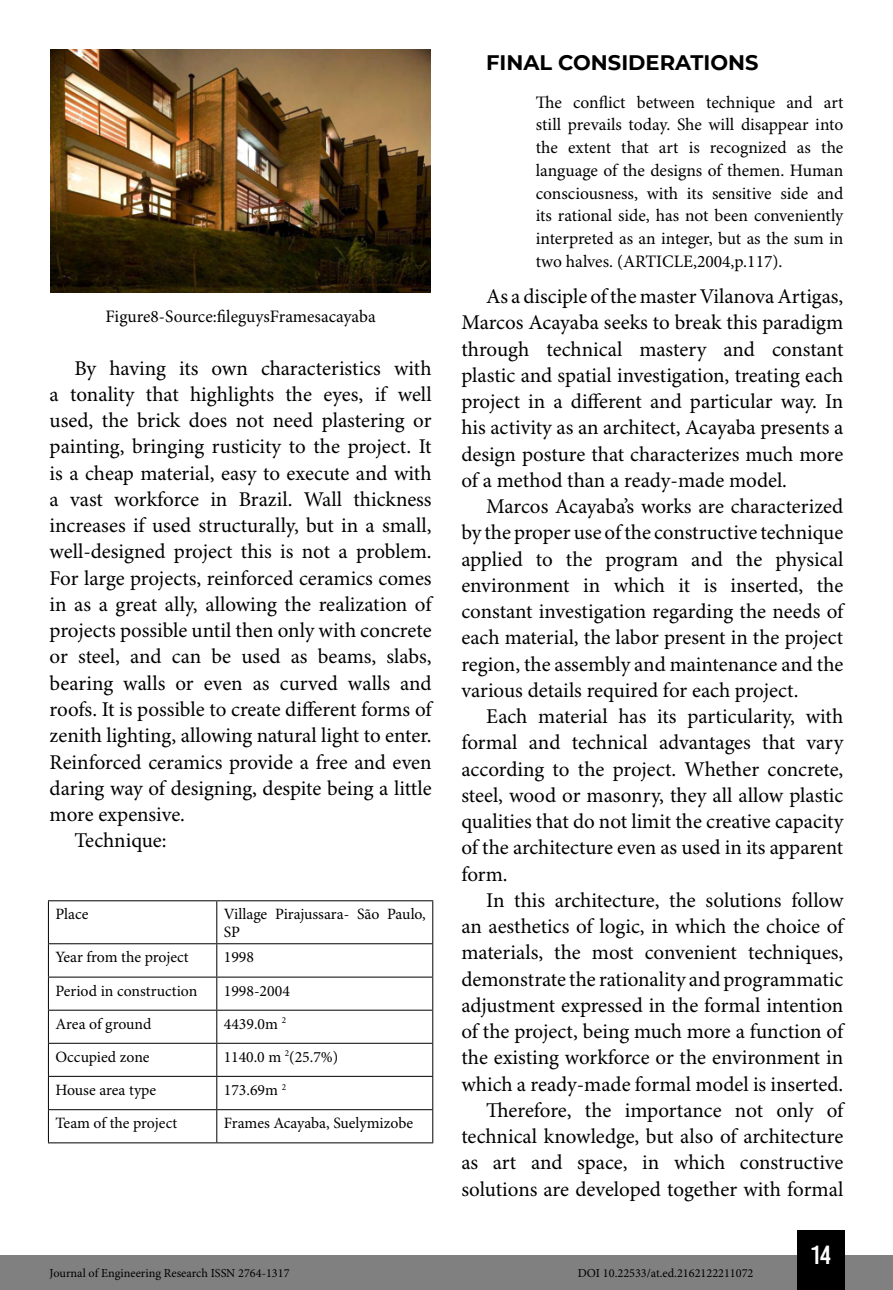
<style>
.page{position:relative;width:893px;height:1290px;background:#fff}
.page>*{position:absolute;margin:0;border:0;box-sizing:border-box;transform-origin:0 0}
.t1{font:26.25px "Bebas Kai";color:#fff}
.t2{font:21px/26.2px "Minion Pro";color:#000;text-align:justify}
.t3{font:700 21px "Montserrat";color:#000}
.t4{font:17.5px/22.8px "Minion Pro";color:#000;text-align:justify}
.t5{font:15.75px/17.5px "Minion Pro";color:#000}
.t6{font:12.25px "Minion Pro";color:#000}
</style>
<div class="page">
<div style="left:0;top:1255px;width:893px;height:35px;background:#808080"></div>
<div style="left:797px;top:1230px;width:48px;height:60px;background:#000"></div>
<img style="left:51px;top:50px;width:380px;height:243px">
<hr style="left:48px;top:900px;width:169px;height:1px;background:#000">
<hr style="left:48px;top:901px;width:1px;height:42px;background:#000">
<hr style="left:217px;top:900px;width:216px;height:1px;background:#000">
<hr style="left:216px;top:901px;width:1px;height:42px;background:#000">
<hr style="left:432px;top:901px;width:1px;height:42px;background:#000">
<hr style="left:48px;top:943px;width:169px;height:1px;background:#000">
<hr style="left:48px;top:944px;width:1px;height:32px;background:#000">
<hr style="left:217px;top:943px;width:216px;height:1px;background:#000">
<hr style="left:216px;top:944px;width:1px;height:32px;background:#000">
<hr style="left:432px;top:944px;width:1px;height:32px;background:#000">
<hr style="left:48px;top:976px;width:169px;height:1px;background:#000">
<hr style="left:48px;top:977px;width:1px;height:33px;background:#000">
<hr style="left:217px;top:976px;width:216px;height:1px;background:#000">
<hr style="left:216px;top:977px;width:1px;height:33px;background:#000">
<hr style="left:432px;top:977px;width:1px;height:33px;background:#000">
<hr style="left:48px;top:1010px;width:169px;height:1px;background:#000">
<hr style="left:48px;top:1010px;width:1px;height:33px;background:#000">
<hr style="left:217px;top:1010px;width:216px;height:1px;background:#000">
<hr style="left:216px;top:1010px;width:1px;height:33px;background:#000">
<hr style="left:432px;top:1010px;width:1px;height:33px;background:#000">
<hr style="left:48px;top:1043px;width:169px;height:1px;background:#000">
<hr style="left:48px;top:1044px;width:1px;height:32px;background:#000">
<hr style="left:217px;top:1043px;width:216px;height:1px;background:#000">
<hr style="left:216px;top:1044px;width:1px;height:32px;background:#000">
<hr style="left:432px;top:1044px;width:1px;height:32px;background:#000">
<hr style="left:48px;top:1076px;width:169px;height:1px;background:#000">
<hr style="left:48px;top:1077px;width:1px;height:32px;background:#000">
<hr style="left:217px;top:1076px;width:216px;height:1px;background:#000">
<hr style="left:216px;top:1077px;width:1px;height:32px;background:#000">
<hr style="left:432px;top:1077px;width:1px;height:32px;background:#000">
<hr style="left:48px;top:1109px;width:169px;height:1px;background:#000">
<hr style="left:48px;top:1110px;width:1px;height:32px;background:#000">
<hr style="left:217px;top:1109px;width:216px;height:1px;background:#000">
<hr style="left:216px;top:1110px;width:1px;height:32px;background:#000">
<hr style="left:432px;top:1110px;width:1px;height:32px;background:#000">
<hr style="left:48px;top:1142px;width:169px;height:1px;background:#000">
<hr style="left:217px;top:1142px;width:216px;height:1px;background:#000">
<p class="t4" style="left:105px;top:306px;width:272px">Figure8-Source:fileguysFramesacayaba</p>
<p class="t2" style="left:74px;top:356px;width:359px">By having its own characteristics with</p>
<p class="t2" style="left:50px;top:382px;width:384px">a tonality that highlights the eyes, if well</p>
<p class="t2" style="left:50px;top:408px;width:383px">used, the brick does not need plastering or</p>
<p class="t2" style="left:50px;top:434px;width:383px">painting, bringing rusticity to the project. It</p>
<p class="t2" style="left:50px;top:461px;width:383px">is a cheap material, easy to execute and with</p>
<p class="t2" style="left:50px;top:487px;width:383px">a vast workforce in Brazil. Wall thickness</p>
<p class="t2" style="left:50px;top:513px;width:383px">increases if used structurally, but in a small,</p>
<p class="t2" style="left:50px;top:539px;width:384px">well-designed project this is not a problem.</p>
<p class="t2" style="left:50px;top:566px;width:383px">For large projects, reinforced ceramics comes</p>
<p class="t2" style="left:50px;top:592px;width:383px">in as a great ally, allowing the realization of</p>
<p class="t2" style="left:50px;top:618px;width:383px">projects possible until then only with concrete</p>
<p class="t2" style="left:50px;top:644px;width:383px">or steel, and can be used as beams, slabs,</p>
<p class="t2" style="left:50px;top:671px;width:383px">bearing walls or even as curved walls and</p>
<p class="t2" style="left:50px;top:697px;width:384px">roofs. It is possible to create different forms of</p>
<p class="t2" style="left:50px;top:723px;width:383px">zenith lighting, allowing natural light to enter.</p>
<p class="t2" style="left:50px;top:749px;width:383px">Reinforced ceramics provide a free and even</p>
<p class="t2" style="left:50px;top:776px;width:384px">daring way of designing, despite being a little</p>
<p class="t2" style="left:50px;top:802px;width:137px">more expensive.</p>
<p class="t2" style="left:74px;top:828px;width:94px">Technique:</p>
<p class="t5" style="left:55px;top:906px;width:35px">Place</p>
<p class="t5" style="left:224px;top:906px;width:203px">Village Pirajussara- São Paulo,<br>SP</p>
<p class="t5" style="left:55px;top:949px;width:135px">Year from the project</p>
<p class="t5" style="left:224px;top:949px;width:32px">1998</p>
<p class="t5" style="left:55px;top:982px;width:143px">Period in construction</p>
<p class="t5" style="left:224px;top:982px;width:68px">1998-2004</p>
<p class="t5" style="left:55px;top:1015px;width:98px">Area of ground</p>
<p class="t5" style="left:224px;top:1015px;width:64px">4439.0m <sup>2</sup></p>
<p class="t5" style="left:55px;top:1048px;width:96px">Occupied zone</p>
<p class="t5" style="left:224px;top:1048px;width:116px">1140.0 m <sup>2</sup>(25.7%)</p>
<p class="t5" style="left:55px;top:1081px;width:102px">House area type</p>
<p class="t5" style="left:224px;top:1081px;width:64px">173.69m <sup>2</sup></p>
<p class="t5" style="left:55px;top:1115px;width:123px">Team of the project</p>
<p class="t5" style="left:224px;top:1115px;width:191px">Frames Acayaba, Suelymizobe</p>
<p class="t3" style="left:486px;top:47px;width:274px">FINAL CONSIDERATIONS</p>
<p class="t4" style="left:536px;top:91px;width:309px">The conflict between technique and art still prevails today. She will disappear into the extent that art is recognized as the language of the designs of themen. Human consciousness, with its sensitive side and its rational side, has not been conveniently interpreted as an integer, but as the sum in two halves. (ARTICLE,2004,p.117).</p>
<p class="t2" style="left:461px;top:284px;width:384px;text-indent:25px">As a disciple of the master Vilanova Artigas, Marcos Acayaba seeks to break this paradigm through technical mastery and constant plastic and spatial investigation, treating each project in a different and particular way. In his activity as an architect, Acayaba presents a design posture that characterizes much more of a method than a ready-made model.</p>
<p class="t2" style="left:461px;top:494px;width:384px;text-indent:25px">Marcos Acayaba’s works are characterized by the proper use of the constructive technique applied to the program and the physical environment in which it is inserted, the constant investigation regarding the needs of each material, the labor present in the project region, the assembly and maintenance and the various details required for each project.</p>
<p class="t2" style="left:461px;top:704px;width:384px;text-indent:25px">Each material has its particularity, with formal and technical advantages that vary according to the project. Whether concrete, steel, wood or masonry, they all allow plastic qualities that do not limit the creative capacity of the architecture even as used in its apparent form.</p>
<p class="t2" style="left:461px;top:888px;width:383px;text-align:right">In this architecture, the solutions follow an aesthetics of logic, in which the choice of materials, the most convenient techniques, demonstrate the rationality and programmatic adjustment expressed in the formal intention of the project, being much more a function of the existing workforce or the environment in which a ready-made formal model is inserted.<br>Therefore, the importance not only of technical knowledge, but also of architecture as art and space, in which constructive solutions are developed together with formal</p>
<p class="t1" style="left:811px;top:1241px;width:21px">14</p>
<p class="t6" style="left:50px;top:1266px;width:241px">Journal of Engineering Research ISSN 2764-1317</p>
<p class="t6" style="left:578px;top:1266px;width:177px">DOI 10.22533/at.ed.2162122211072</p>
</div>
